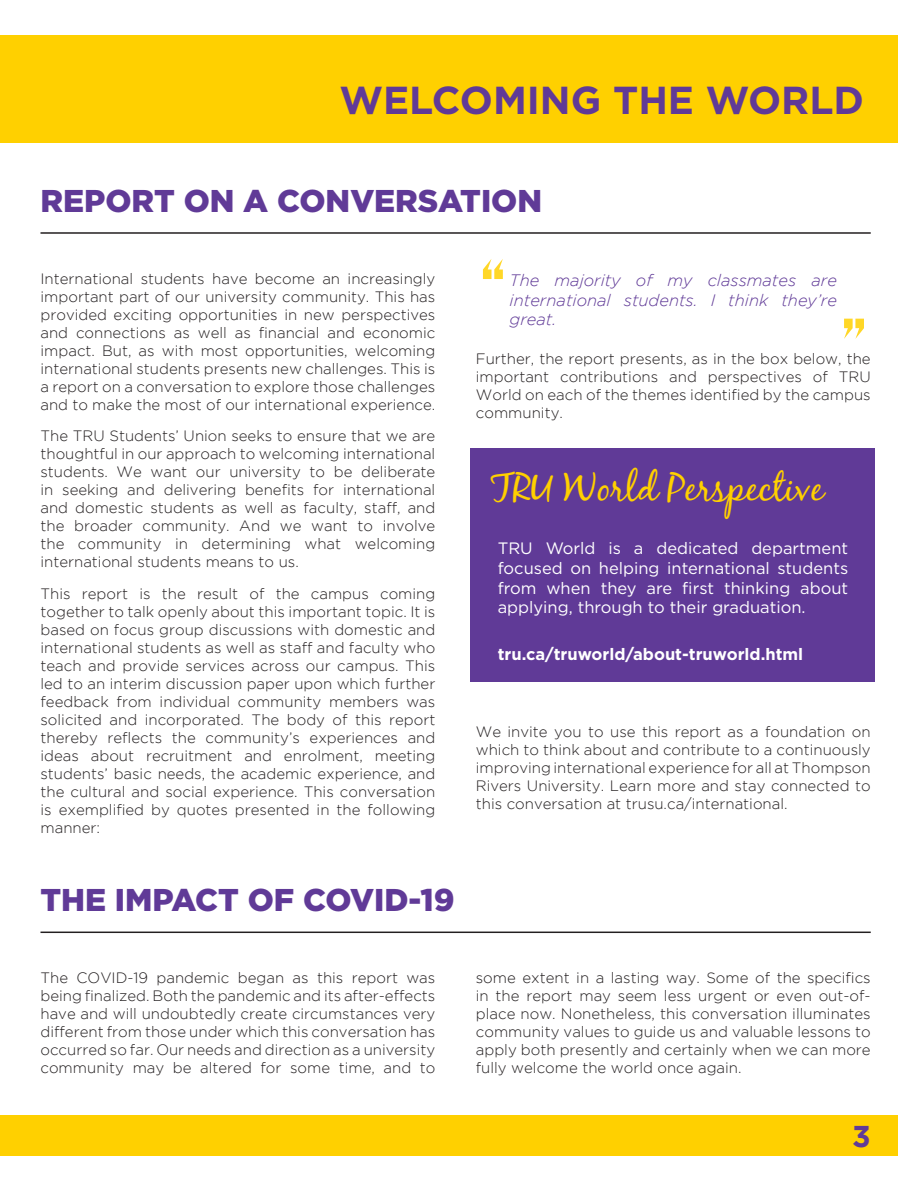
<style>
.page{position:relative;width:918px;height:1188px;background:#fff}
.page>*{position:absolute;margin:0;border:0;box-sizing:border-box;transform-origin:0 0}
.Break_out_box_header{font:39px "Black Jack";color:#ffd000}
.t1{font:700 39px "Gotham";color:#603a97}
.Header_1{font:900 31.5px "Gotham";color:#603a97}
.t2{font:700 30px "Gotham";color:#603a97}
.Questions{font:16.5px/19.8px "Gotham";color:#fff;text-align:justify}
.Quote_1{font:italic 300 16.5px/19.8px "Gotham";color:#603a97;text-align:justify}
.Questions-2{font:700 16.5px "Gotham";color:#fff}
.body{font:300 15px/18px "Gotham";color:#231f20;text-align:justify}
</style>
<div class="page">
<div style="left:0;top:35px;width:898px;height:108px;background:#ffd000"></div>
<div style="left:0;top:1116px;width:898px;height:40px;background:#ffd000"></div>
<hr style="left:40px;top:232px;width:831px;height:2px;background:#231f20">
<hr style="left:40px;top:932px;width:831px;height:1px;background:#231f20">
<svg style="left:483px;top:259px;width:20px;height:20px"></svg>
<svg style="left:844px;top:319px;width:20px;height:20px"></svg>
<div style="left:471px;top:448px;width:404px;height:233px;background:#603a97"></div>
<h1 class="t1" style="left:339px;top:74px;width:526px">WELCOMING THE WORLD</h1>
<p class="Header_1" style="left:40px;top:183px;width:503px">REPORT ON A CONVERSATION</p>
<p class="body" style="left:40px;top:270px;width:396px">International students have become an increasingly important part of our university community. This has provided exciting opportunities in new perspectives and connections as well as financial and economic impact. But, as with most opportunities, welcoming international students presents new challenges. This is a report on a conversation to explore those challenges and to make the most of our international experience.</p>
<p class="body" style="left:40px;top:427px;width:396px">The TRU Students’ Union seeks to ensure that we are thoughtful in our approach to welcoming international students. We want our university to be deliberate in seeking and delivering benefits for international and domestic students as well as faculty, staff, and the broader community. And we want to involve the community in determining what welcoming international students means to us.</p>
<p class="body" style="left:40px;top:585px;width:396px">This report is the result of the campus coming together to talk openly about this important topic. It is based on focus group discussions with domestic and international students as well as staff and faculty who teach and provide services across our campus. This led to an interim discussion paper upon which further feedback from individual community members was solicited and incorporated. The body of this report thereby reflects the community’s experiences and ideas about recruitment and enrolment, meeting students’ basic needs, the academic experience, and the cultural and social experience. This conversation is exemplified by quotes presented in the following manner:</p>
<p class="Header_1" style="left:40px;top:882px;width:416px">THE IMPACT OF COVID-19</p>
<p class="Quote_1" style="left:510px;top:270px;width:329px">The majority of my classmates are international students. I think they’re great.</p>
<p class="body" style="left:476px;top:349px;width:396px">Further, the report presents, as in the box below, the important contributions and perspectives of TRU World on each of the themes identified by the campus community.</p>
<p class="Break_out_box_header" style="left:491px;top:464px;width:334px">TRU World Perspective</p>
<p class="Questions" style="left:498px;top:538px;width:352px">TRU World is a dedicated department focused on helping international students from when they are first thinking about applying, through to their graduation.</p>
<p class="Questions-2" style="left:498px;top:643px;width:307px">tru.ca/truworld/about-truworld.html</p>
<p class="body" style="left:476px;top:723px;width:396px">We invite you to use this report as a foundation on which to think about and contribute to a continuously improving international experience for all at Thompson Rivers University. Learn more and stay connected to this conversation at trusu.ca/international.</p>
<p class="body" style="left:40px;top:969px;width:396px">The COVID-19 pandemic began as this report was being finalized. Both the pandemic and its after-effects have and will undoubtedly create circumstances very different from those under which this conversation has occurred so far. Our needs and direction as a university community may be altered for some time, and to</p>
<p class="body" style="left:476px;top:969px;width:396px">some extent in a lasting way. Some of the specifics in the report may seem less urgent or even out-of&shy;place now. Nonetheless, this conversation illuminates community values to guide us and valuable lessons to apply both presently and certainly when we can more fully welcome the world once again.</p>
<h3 class="t2" style="left:852px;top:1119px;width:20px">3</h3>
</div>
